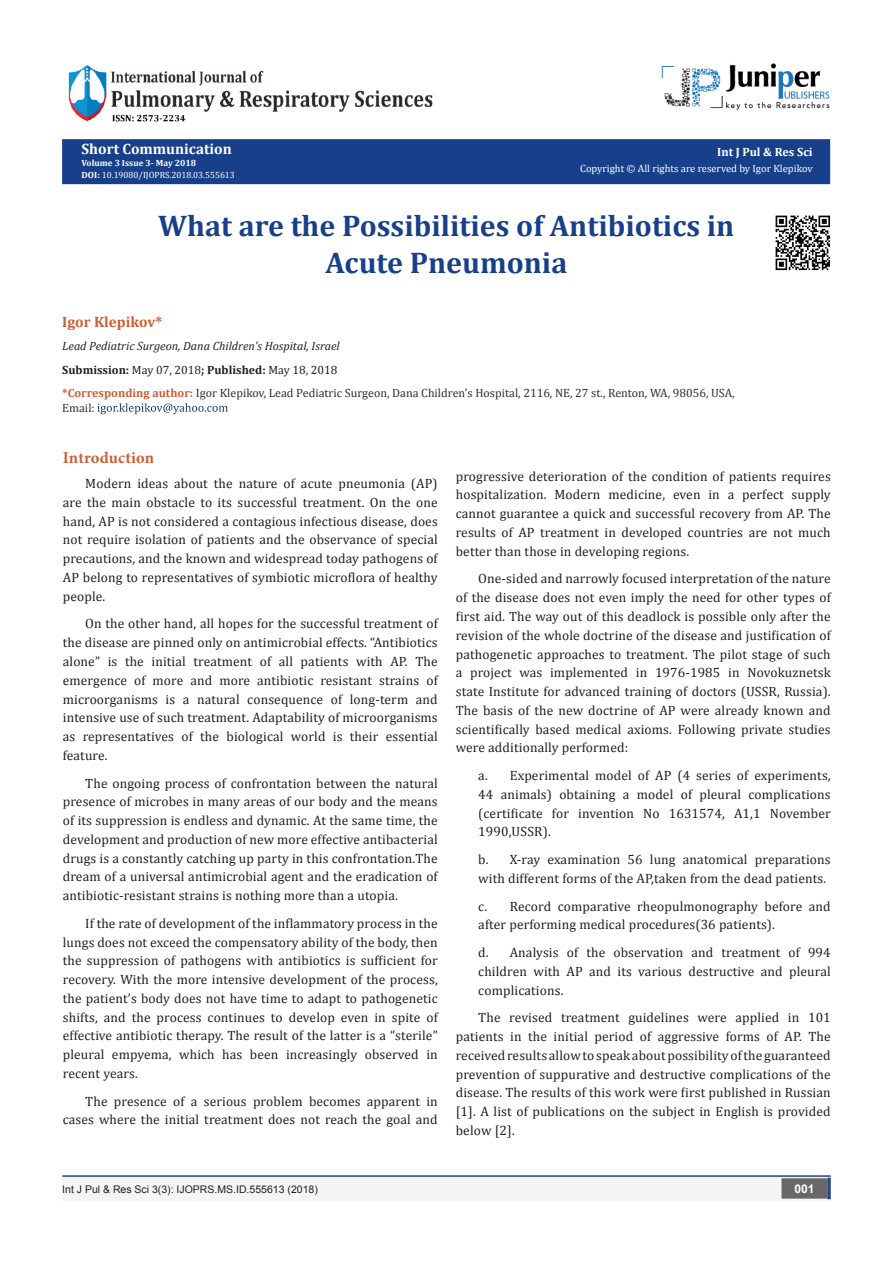
<style>
.page{position:relative;width:893px;height:1263px;background:#fff}
.page>*{position:absolute;margin:0;border:0;box-sizing:border-box;transform-origin:0 0}
.t1{font:700 30px "Cambria";color:#183f89}
.t2{font:700 16.5px "Minion Pro";letter-spacing:.005em;color:#ca5f37}
.t3{font:700 15px "Cambria";color:#fff}
.t4{font:700 15px "Cambria";color:#ca5f37}
.t5{font:13.5px/18.8px "Cambria";letter-spacing:.01em;color:#231f20;text-align:justify}
.t6{font:12px/14.4px "Cambria";color:#312f30}
.t7{font:italic 12px "Cambria";color:#231f20}
.t8{font:700 12px "Cambria";color:#231f20}
.t9{font:700 12px "Cambria";color:#fff}
.t10{font:700 12px "Arial";color:#fff}
.t11{font:10.5px "Cambria";color:#fff}
.t12{font:10.5px "Arial";color:#231f20}
.t13{font:9px "Cambria";color:#fff}
.t14{font:700 9px "Cambria";color:#fff}
.s1{font-weight:700}
.s2{font-weight:400}
.s3{font-weight:700;color:#ca5f37}
</style>
<div class="page">
<div style="left:63px;top:140px;width:766px;height:43px;background:#183f89"></div>
<div style="left:62px;top:139px;width:768px;height:45px;border:2px solid #183f89"></div>
<svg style="left:97px;top:403px;width:131px;height:11px"></svg>
<img style="left:662px;top:63px;width:168px;height:47px">
<div style="left:62px;top:1177px;width:393px;height:24px;background:#f5f5f4"></div>
<div style="left:455px;top:1177px;width:376px;height:24px;background:#f5f5f4"></div>
<div style="left:782px;top:1179px;width:45px;height:19px;background:#68676a"></div>
<div style="left:781px;top:1178px;width:46px;height:20px;border:2px solid #68676a"></div>
<svg style="left:827px;top:1178px;width:4px;height:21px"></svg>
<hr style="left:62px;top:1175px;width:769px;height:2px;background:#253f8e">
<img style="left:68px;top:65px;width:365px;height:57px">
<img style="left:775px;top:215px;width:56px;height:56px">
<p class="t3" style="left:82px;top:138px;width:152px">Short Communication</p>
<p class="t14" style="left:82px;top:157px;width:116px">Volume 3 Issue 3- May 2018</p>
<p class="t13" style="left:82px;top:170px;width:155px"><span class="s1">DOI:</span> 10.19080/IJOPRS.2018.03.555613</p>
<p class="t9" style="left:717px;top:144px;width:97px">Int J Pul &amp; Res Sci</p>
<p class="t11" style="left:580px;top:162px;width:234px">Copyright © All rights are reserved by Igor Klepikov</p>
<p class="t1" style="left:158px;top:204px;width:577px">What are the Possibilities of Antibiotics in</p>
<p class="t1" style="left:325px;top:242px;width:243px">Acute Pneumonia</p>
<p class="t4" style="left:62px;top:311px;width:101px">Igor Klepikov*</p>
<p class="t7" style="left:62px;top:338px;width:279px">Lead Pediatric Surgeon, Dana Children’s Hospital, Israel</p>
<p class="t8" style="left:62px;top:361px;width:277px">Submission: <span class="s2">May 07, 2018</span>; Published: <span class="s2">May 18, 2018</span></p>
<p class="t6" style="left:62px;top:386px;width:674px"><span class="s3">*Corresponding author:</span> Igor Klepikov, Lead Pediatric Surgeon, Dana Children’s Hospital, 2116, NE, 27 st., Renton, WA, 98056, USA,<br>Email:</p>
<p class="t2" style="left:63px;top:447px;width:93px">Introduction</p>
<p class="t5" style="left:63px;top:474px;width:376px;text-indent:22px">Modern ideas about the nature of acute pneumonia (АР) are the main obstacle to its successful treatment. On the one hand, AP is not considered a contagious infectious disease, does not require isolation of patients and the observance of special precautions, and the known and widespread today pathogens of AP belong to representatives of symbiotic microflora of healthy people.</p>
<p class="t5" style="left:63px;top:614px;width:376px;text-indent:22px">On the other hand, all hopes for the successful treatment of the disease are pinned only on antimicrobial effects. “Antibiotics alone” is the initial treatment of all patients with AP. The emergence of more and more antibiotic resistant strains of microorganisms is a natural consequence of long-term and intensive use of such treatment. Adaptability of microorganisms as representatives of the biological world is their essential feature.</p>
<p class="t5" style="left:63px;top:773px;width:376px;text-indent:22px">The ongoing process of confrontation between the natural presence of microbes in many areas of our body and the means of its suppression is endless and dynamic. At the same time, the development and production of new more effective antibacterial drugs is a constantly catching up party in this confrontation.The dream of a universal antimicrobial agent and the eradication of antibiotic-resistant strains is nothing more than a utopia.</p>
<p class="t5" style="left:63px;top:914px;width:377px;text-indent:22px">If the rate of development of the inflammatory process in the lungs does not exceed the compensatory ability of the body, then the suppression of pathogens with antibiotics is sufficient for recovery. With the more intensive development of the process, the patient’s body does not have time to adapt to pathogenetic shifts, and the process continues to develop even in spite of effective antibiotic therapy. The result of the latter is a “sterile” pleural empyema, which has been increasingly observed in recent years.</p>
<p class="t5" style="left:63px;top:1091px;width:376px;text-align:right">The presence of a serious problem becomes apparent in cases where the initial treatment does not reach the goal and</p>
<p class="t5" style="left:456px;top:467px;width:376px">progressive deterioration of the condition of patients requires hospitalization. Modern medicine, even in a perfect supply cannot guarantee a quick and successful recovery from АP. The results of АP treatment in developed countries are not much better than those in developing regions.</p>
<p class="t5" style="left:456px;top:569px;width:376px;text-indent:22px">One-sided and narrowly focused interpretation of the nature of the disease does not even imply the need for other types of first aid. The way out of this deadlock is possible only after the revision of the whole doctrine of the disease and justification of pathogenetic approaches to treatment. The pilot stage of such a project was implemented in 1976-1985 in Novokuznetsk state Institute for advanced training of doctors (USSR, Russia).<br>The basis of the new doctrine of АP were already known and scientifically based medical axioms. Following private studies were additionally performed:</p>
<p class="t5" style="left:478px;top:766px;width:354px">a. Experimental model of AP (4 series of experiments, 44 animals) obtaining a model of pleural complications (certificate for invention No 1631574, A1,1 November 1990,USSR).</p>
<p class="t5" style="left:478px;top:850px;width:354px">b. X-ray examination 56 lung anatomical preparations with different forms of the AP,taken from the dead patients.</p>
<p class="t5" style="left:478px;top:896px;width:354px">c. Record comparative rheopulmonography before and after performing medical procedures(36 patients).</p>
<p class="t5" style="left:478px;top:943px;width:354px">d. Analysis of the observation and treatment of 994 children with AP and its various destructive and pleural complications.</p>
<p class="t5" style="left:456px;top:1008px;width:376px;text-indent:22px">The revised treatment guidelines were applied in 101 patients in the initial period of aggressive forms of АP. The received results allow to speak about possibility of the guaranteed prevention of suppurative and destructive complications of the disease. The results of this work were first published in Russian [1]. A list of publications on the subject in English is provided below [2].</p>
<p class="t12" style="left:62px;top:1182px;width:257px">Int J Pul &amp; Res Sci 3(3): IJOPRS.MS.ID.555613 (2018)</p>
<p class="t10" style="left:794px;top:1180px;width:22px">001</p>
</div>
